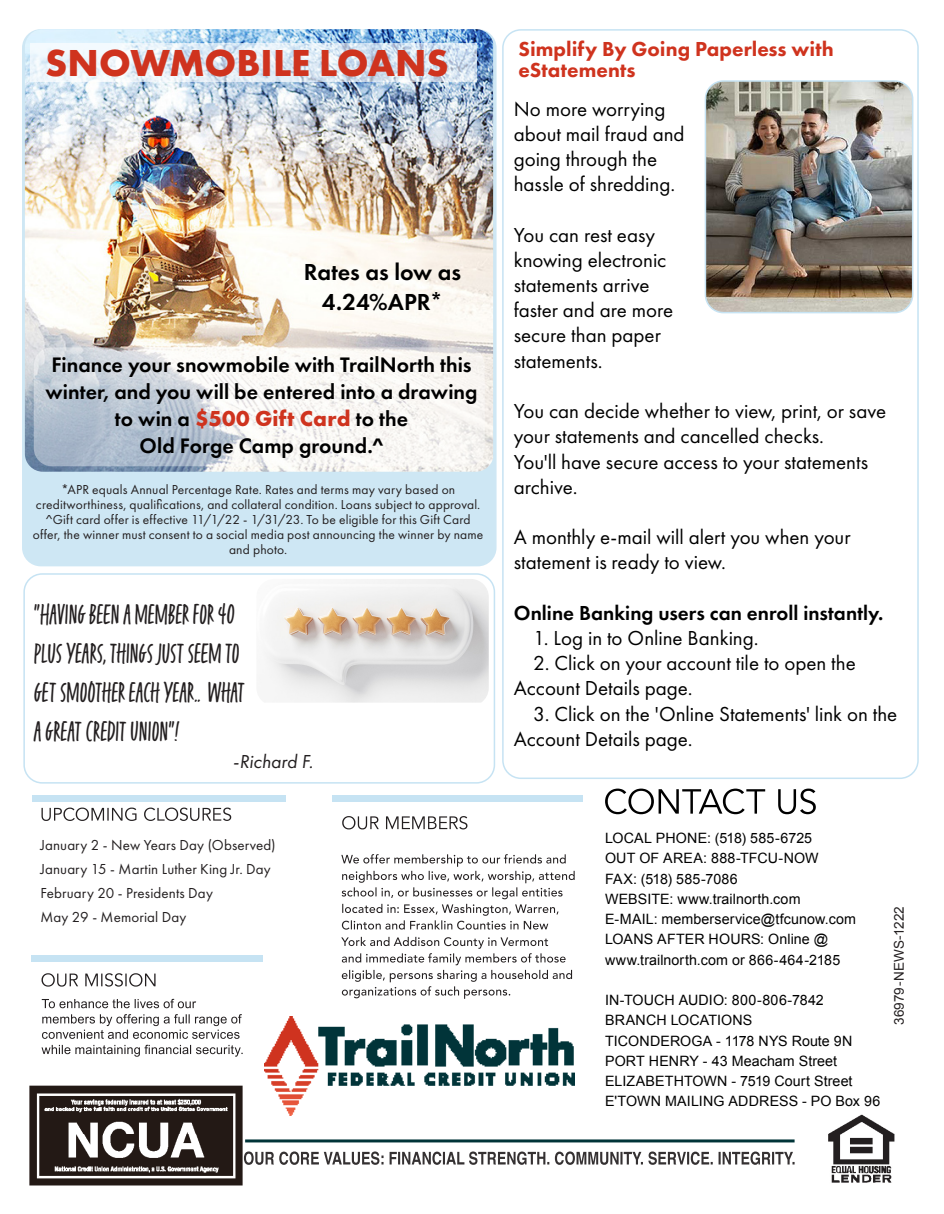
<style>
.page{position:relative;width:944px;height:1214px;background:#fff}
.page>*{position:absolute;margin:0;border:0;box-sizing:border-box;transform-origin:0 0}
.SB2{font:700 39px "Futura PT";letter-spacing:-.005em;color:#cf331e}
.SB2-2{font:33px/39px "Fave Condensed One Pro";letter-spacing:-.005em;color:#231f20}
.SB2-3{font:600 24px/30px "Futura PT";color:#000;text-align:center}
.SB2-4{font:700 22.5px "Futura PT";letter-spacing:.01em;color:#cf331e}
.SB2-5{font:600 21.75px/27px "Futura PT";color:#000}
.SB2-6{font:21px/25.2px "Futura PT";color:#000}
.SB2-7{font:800 21px/21px "Futura PT";color:#cf331e}
.SB2-8{font:600 21px "Futura PT";color:#000}
.SB2-9{font:italic 19.5px "Futura PT";letter-spacing:-.005em;color:#231f20}
.SB2-10{font:15px "Futura PT";letter-spacing:.005em;color:#231f20}
.SB2-11{font:14.25px/20.2px "Arial";letter-spacing:.01em;color:#000}
.SB2-12{font:13.5px/15px "Futura PT";letter-spacing:.01em;color:#231f20;text-align:center}
.t1{font:13.5px "Arial";letter-spacing:.015em;color:#231f20}
.s1{font-weight:600;font-size:21.75px;color:#000}
</style>
<div class="page">
<svg style="left:605px;top:788px;width:210px;height:26px"></svg>
<div style="left:23px;top:573px;width:472px;height:210px;border:2px solid #c6e3f3;border-radius:18px"></div>
<div style="left:23px;top:30px;width:473px;height:535px;background:#cee7f4;border-radius:18px"></div>
<img style="left:265px;top:1016px;width:309px;height:99px">
<img style="left:29px;top:1085px;width:214px;height:100px">
<img style="left:828px;top:1114px;width:67px;height:69px">
<div style="left:502px;top:29px;width:416px;height:750px;border:2px solid #c6e3f3;border-radius:18px"></div>
<img style="left:707px;top:83px;width:205px;height:230px">
<div style="left:704px;top:80px;width:209px;height:233px;border:2px solid #c6e3f3;border-radius:18px"></div>
<img style="left:265px;top:579px;width:224px;height:123px">
<div style="left:31px;top:955px;width:231px;height:7px;background:#c6e3f3"></div>
<div style="left:32px;top:795px;width:253px;height:7px;background:#c6e3f3"></div>
<div style="left:332px;top:795px;width:250px;height:7px;background:#c6e3f3"></div>
<svg style="left:244px;top:1151px;width:550px;height:13px"></svg>
<div style="left:245px;top:1139px;width:549px;height:3px;border:2px solid #003438"></div>
<svg style="left:341px;top:936px;width:231px;height:62px"></svg>
<svg style="left:341px;top:854px;width:233px;height:75px"></svg>
<svg style="left:342px;top:816px;width:125px;height:13px"></svg>
<svg style="left:41px;top:807px;width:190px;height:14px"></svg>
<svg style="left:41px;top:973px;width:114px;height:13px"></svg>
<svg style="left:41px;top:1044px;width:202px;height:12px"></svg>
<svg style="left:42px;top:1014px;width:200px;height:24px"></svg>
<svg style="left:42px;top:998px;width:154px;height:10px"></svg>
<img style="left:25px;top:29px;width:468px;height:443px">
<svg style="left:30px;top:43px;width:447px;height:39px"></svg>
<svg style="left:34px;top:347px;width:451px;height:119px;background:#e0e3e7"></svg>
<p class="SB2" style="left:45px;top:37px;width:405px">SNOWMOBILE LOANS</p>
<p class="SB2-3" style="left:304px;top:257px;width:159px">Rates as low as<br>4.24%APR*</p>
<p class="SB2-5" style="left:45px;top:351px;width:433px">Finance your snowmobile with TrailNorth this winter, and you will be entered into a drawing</p>
<p class="SB2-4" style="left:115px;top:404px;width:294px"><span class="s1">to win a</span> $500 Gift Card <span class="s1">to the</span></p>
<p class="SB2-5" style="left:140px;top:432px;width:245px">Old Forge Camp ground.^</p>
<p class="SB2-12" style="left:33px;top:482px;width:452px">*APR equals Annual Percentage Rate. Rates and terms may vary based on creditworthiness, qualifications, and collateral condition. Loans subject to approval. ^Gift card offer is effective 11/1/22 - 1/31/23. To be eligible for this Gift Card offer, the winner must consent to a social media post announcing the winner by name and photo.</p>
<p class="SB2-2" style="left:34px;top:594px;width:213px">"HAVING BEEN A MEMBER FOR 40<br>PLUS YEARS, THINGS JUST SEEM TO<br>GET SMOOTHER EACH YEAR.. WHAT<br>A GREAT CREDIT UNION"!</p>
<p class="SB2-9" style="left:233px;top:750px;width:82px">-Richard F.</p>
<p class="SB2-10" style="left:40px;top:836px;width:237px">January 2 - New Years Day (Observed)</p>
<p class="SB2-10" style="left:40px;top:860px;width:232px">January 15 - Martin Luther King Jr. Day</p>
<p class="SB2-10" style="left:40px;top:884px;width:174px">February 20 - Presidents Day</p>
<p class="SB2-10" style="left:40px;top:908px;width:147px">May 29 - Memorial Day</p>
<p class="SB2-7" style="left:518px;top:38px;width:317px">Simplify By Going Paperless with eStatements</p>
<p class="SB2-6" style="left:513px;top:96px;width:172px">No more worrying about mail fraud and going through the hassle of shredding.</p>
<p class="SB2-6" style="left:513px;top:222px;width:161px">You can rest easy knowing electronic statements arrive faster and are more secure than paper statements.</p>
<p class="SB2-6" style="left:513px;top:398px;width:374px">You can decide whether to view, print, or save your statements and cancelled checks.<br>You'll have secure access to your statements archive.</p>
<p class="SB2-6" style="left:513px;top:524px;width:338px">A monthly e-mail will alert you when your statement is ready to view.</p>
<p class="SB2-8" style="left:513px;top:599px;width:371px">Online Banking users can enroll instantly.</p>
<p class="SB2-6" style="left:533px;top:625px;width:227px">1. Log in to Online Banking.</p>
<p class="SB2-6" style="left:513px;top:650px;width:343px;text-indent:20px">2. Click on your account tile to open the<br>Account Details page.</p>
<p class="SB2-6" style="left:513px;top:701px;width:385px;text-indent:20px">3. Click on the 'Online Statements' link on the<br>Account Details page.</p>
<p class="SB2-11" style="left:605px;top:828px;width:209px">LOCAL PHONE: (518) 585-6725</p>
<p class="SB2-11" style="left:605px;top:848px;width:215px">OUT OF AREA: 888-TFCU-NOW</p>
<p class="SB2-11" style="left:605px;top:868px;width:134px">FAX: (518) 585-7086</p>
<p class="SB2-11" style="left:605px;top:888px;width:197px">WEBSITE: www.trailnorth.com</p>
<p class="SB2-11" style="left:605px;top:909px;width:252px">E-MAIL: memberservice@tfcunow.com</p>
<p class="SB2-11" style="left:605px;top:929px;width:237px">LOANS AFTER HOURS: Online @ www.trailnorth.com or 866-464-2185</p>
<p class="SB2-11" style="left:605px;top:990px;width:220px">IN-TOUCH AUDIO: 800-806-7842</p>
<p class="SB2-11" style="left:605px;top:1010px;width:149px">BRANCH LOCATIONS</p>
<p class="SB2-11" style="left:605px;top:1030px;width:249px">TICONDEROGA - 1178 NYS Route 9N</p>
<p class="SB2-11" style="left:605px;top:1050px;width:233px">PORT HENRY - 43 Meacham Street</p>
<p class="SB2-11" style="left:605px;top:1071px;width:249px">ELIZABETHTOWN - 7519 Court Street</p>
<p class="SB2-11" style="left:605px;top:1091px;width:277px">E'TOWN MAILING ADDRESS - PO Box 96</p>
<p class="t1" style="left:890px;top:1025px;width:121px;rotate:-90deg">36979-NEWS-1222</p>
</div>
